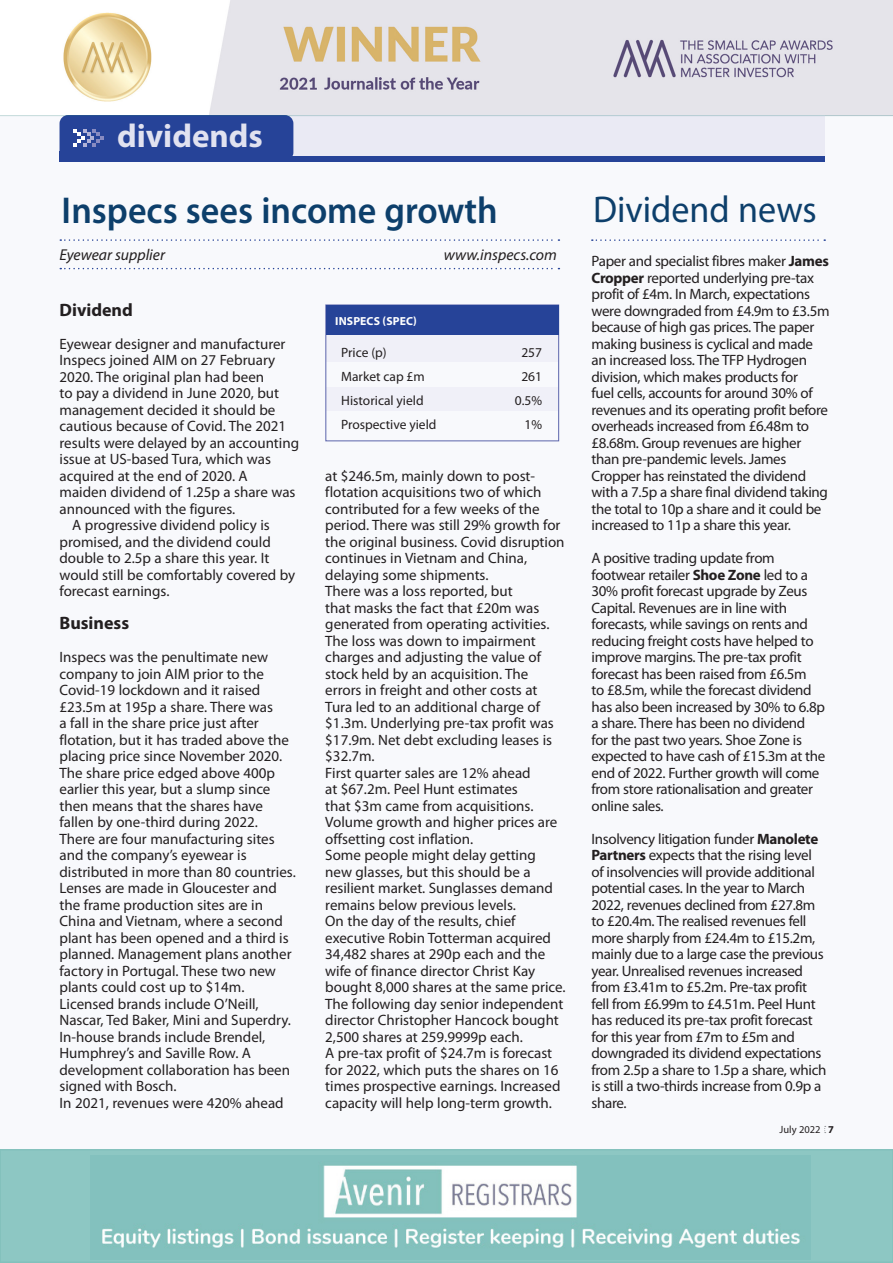
<style>
.page{position:relative;width:893px;height:1263px;background:#fff}
.page>*{position:absolute;margin:0;border:0;box-sizing:border-box;transform-origin:0 0}
.t1{font:600 37.5px "Myriad Pro";color:#0d3f6b;scale:.96 1}
.t2{font:37.5px "Myriad Pro";color:#0d3f6b;scale:.96 1}
.t3{font:700 33px "Myriad Pro";color:#e1e2f0}
.t4{font:700 18px "Myriad Pro";color:#231f20}
.t5{font:italic 15.75px "Myriad Pro";color:#231f20}
.t6{font:15px/16.5px "Myriad Pro";color:#231f20}
.t7{font:15px/16.5px "Myriad Pro";letter-spacing:-.02em;color:#231f20}
.t8{font:13.5px "Myriad Pro";color:#231f20}
.t9{font:700 11.7px "Myriad Pro";letter-spacing:.01em;color:#fff}
.t10{font:10.5px "Myriad Pro";color:#231f20}
.t11{font:700 10.5px "Myriad Pro";color:#231f20}
.s1{font-weight:700}
</style>
<div class="page">
<img style="left:63px;top:0;width:830px;height:115px">
<div style="left:0;top:116px;width:893px;height:1033px;background:#f2f3f9"></div>
<div style="left:146px;top:115px;width:679px;height:43px;background:#eaeaf4"></div>
<svg style="left:60px;top:239px;width:499px;height:2px"></svg>
<svg style="left:60px;top:268px;width:499px;height:1px"></svg>
<svg style="left:592px;top:239px;width:233px;height:2px"></svg>
<div style="left:60px;top:115px;width:233px;height:46px;background:#264398;border-radius:9px"></div>
<div style="left:60px;top:156px;width:765px;height:6px;background:#264398"></div>
<svg style="left:73px;top:129px;width:31px;height:17px"></svg>
<div style="left:60px;top:152px;width:5px;height:10px;background:#264398"></div>
<div style="left:325px;top:304px;width:234px;height:137px;border:1px solid #636baf"></div>
<div style="left:326px;top:305px;width:233px;height:30px;background:#264398"></div>
<hr style="left:0;top:115px;width:893px;height:1px;background:#066766">
<div style="left:0;top:1150px;width:893px;height:112px;background:#8dc7c3"></div>
<img style="left:102px;top:1161px;width:704px;height:88px">
<div style="left:0;top:1149px;width:893px;height:114px;border:2px solid #83c1bc"></div>
<svg style="left:0;top:1149px;width:1px;height:114px"></svg>
<p class="t3" style="left:117px;top:115px;width:147px">dividends</p>
<p class="t1" style="left:62px;top:186px;width:456px">Inspecs sees income growth</p>
<p class="t5" style="left:60px;top:245px;width:107px">Eyewear supplier</p>
<p class="t5" style="left:444px;top:245px;width:115px">www.inspecs.com</p>
<p class="t4" style="left:60px;top:298px;width:75px">Dividend</p>
<p class="t6" style="left:60px;top:335px;width:241px">Eyewear designer and manufacturer Inspecs joined AIM on 27 February 2020. The original plan had been<br>to pay a dividend in June 2020, but management decided it should be cautious because of Covid. The 2021 results were delayed by an accounting issue at US-based Tura, which was acquired at the end of 2020. A<br>maiden dividend of 1.25p a share was announced with the figures.</p>
<p class="t6" style="left:60px;top:517px;width:237px;text-indent:13px">A progressive dividend policy is promised, and the dividend could double to 2.5p a share this year. It would still be comfortably covered by forecast earnings.</p>
<p class="t4" style="left:60px;top:611px;width:71px">Business</p>
<p class="t6" style="left:60px;top:649px;width:231px">Inspecs was the penultimate new company to join AIM prior to the Covid-19 lockdown and it raised £23.5m at 195p a share. There was<br>a fall in the share price just after flotation, but it has traded above the placing price since November 2020.<br>The share price edged above 400p earlier this year, but a slump since then means that the shares have fallen by one-third during 2022.</p>
<p class="t6" style="left:60px;top:830px;width:238px">There are four manufacturing sites and the company’s eyewear is distributed in more than 80 countries.<br>Lenses are made in Gloucester and the frame production sites are in China and Vietnam, where a second plant has been opened and a third is planned. Management plans another factory in Portugal. These two new plants could cost up to $14m.</p>
<p class="t6" style="left:60px;top:995px;width:233px">Licensed brands include O’Neill,<br>Nascar, Ted Baker, Mini and Superdry.<br>In-house brands include Brendel,<br>Humphrey’s and Saville Row. A development collaboration has been signed with Bosch.</p>
<p class="t6" style="left:60px;top:1094px;width:226px">In 2021, revenues were 420% ahead</p>
<p class="t9" style="left:335px;top:313px;width:83px">INSPECS (SPEC)</p>
<p class="t8" style="left:341px;top:344px;width:47px">Price (p)</p>
<p class="t8" style="left:521px;top:344px;width:22px">257</p>
<p class="t8" style="left:341px;top:368px;width:85px">Market cap £m</p>
<p class="t8" style="left:521px;top:368px;width:22px">261</p>
<p class="t8" style="left:341px;top:392px;width:84px">Historical yield</p>
<p class="t8" style="left:515px;top:392px;width:29px">0.5%</p>
<p class="t8" style="left:341px;top:416px;width:97px">Prospective yield</p>
<p class="t8" style="left:525px;top:416px;width:19px">1%</p>
<p class="t6" style="left:325px;top:467px;width:241px">at $246.5m, mainly down to post&shy;flotation acquisitions two of which contributed for a few weeks of the period. There was still 29% growth for the original business. Covid disruption continues in Vietnam and China, delaying some shipments.</p>
<p class="t6" style="left:325px;top:583px;width:230px">There was a loss reported, but<br>that masks the fact that £20m was generated from operating activities.<br>The loss was down to impairment charges and adjusting the value of stock held by an acquisition. The errors in freight and other costs at<br>Tura led to an additional charge of $1.3m. Underlying pre-tax profit was $17.9m. Net debt excluding leases is $32.7m.</p>
<p class="t6" style="left:325px;top:764px;width:233px">First quarter sales are 12% ahead<br>at $67.2m. Peel Hunt estimates<br>that $3m came from acquisitions.<br>Volume growth and higher prices are offsetting cost inflation.</p>
<p class="t6" style="left:325px;top:847px;width:229px">Some people might delay getting new glasses, but this should be a resilient market. Sunglasses demand remains below previous levels.</p>
<p class="t6" style="left:325px;top:913px;width:242px">On the day of the results, chief executive Robin Totterman acquired 34,482 shares at 290p each and the wife of finance director Christ Kay bought 8,000 shares at the same price.<br>The following day senior independent director Christopher Hancock bought 2,500 shares at 259.9999p each.</p>
<p class="t6" style="left:325px;top:1045px;width:237px">A pre-tax profit of $24.7m is forecast for 2022, which puts the shares on 16 times prospective earnings. Increased capacity will help long-term growth.</p>
<p class="t2" style="left:593px;top:187px;width:235px">Dividend news</p>
<p class="t7" style="left:591px;top:253px;width:240px">Paper and specialist fibres maker <span class="s1">James Cropper</span> reported underlying pre-tax profit of £4m. In March, expectations were downgraded from £4.9m to £3.5m because of high gas prices. The paper making business is cyclical and made an increased loss. The TFP Hydrogen division, which makes products for<br>fuel cells, accounts for around 30% of revenues and its operating profit before overheads increased from £6.48m to £8.68m. Group revenues are higher than pre-pandemic levels. James Cropper has reinstated the dividend with a 7.5p a share final dividend taking the total to 10p a share and it could be increased to 11p a share this year.</p>
<p class="t7" style="left:591px;top:550px;width:235px">A positive trading update from footwear retailer <span class="s1">Shoe Zone</span> led to a 30% profit forecast upgrade by Zeus Capital. Revenues are in line with forecasts, while savings on rents and reducing freight costs have helped to improve margins. The pre-tax profit forecast has been raised from £6.5m<br>to £8.5m, while the forecast dividend has also been increased by 30% to 6.8p a share. There has been no dividend for the past two years. Shoe Zone is expected to have cash of £15.3m at the end of 2022. Further growth will come from store rationalisation and greater online sales.</p>
<p class="t7" style="left:591px;top:830px;width:236px">Insolvency litigation funder <span class="s1">Manolete Partners</span> expects that the rising level of insolvencies will provide additional potential cases. In the year to March 2022, revenues declined from £27.8m to £20.4m. The realised revenues fell more sharply from £24.4m to £15.2m, mainly due to a large case the previous year. Unrealised revenues increased from £3.41m to £5.2m. Pre-tax profit fell from £6.99m to £4.51m. Peel Hunt has reduced its pre-tax profit forecast for this year from £7m to £5m and downgraded its dividend expectations from 2.5p a share to 1.5p a share, which is still a two-thirds increase from 0.9p a share.</p>
<p class="t10" style="left:779px;top:1123px;width:43px">July 2022</p>
<p class="t11" style="left:828px;top:1123px;width:7px">7</p>
</div>
